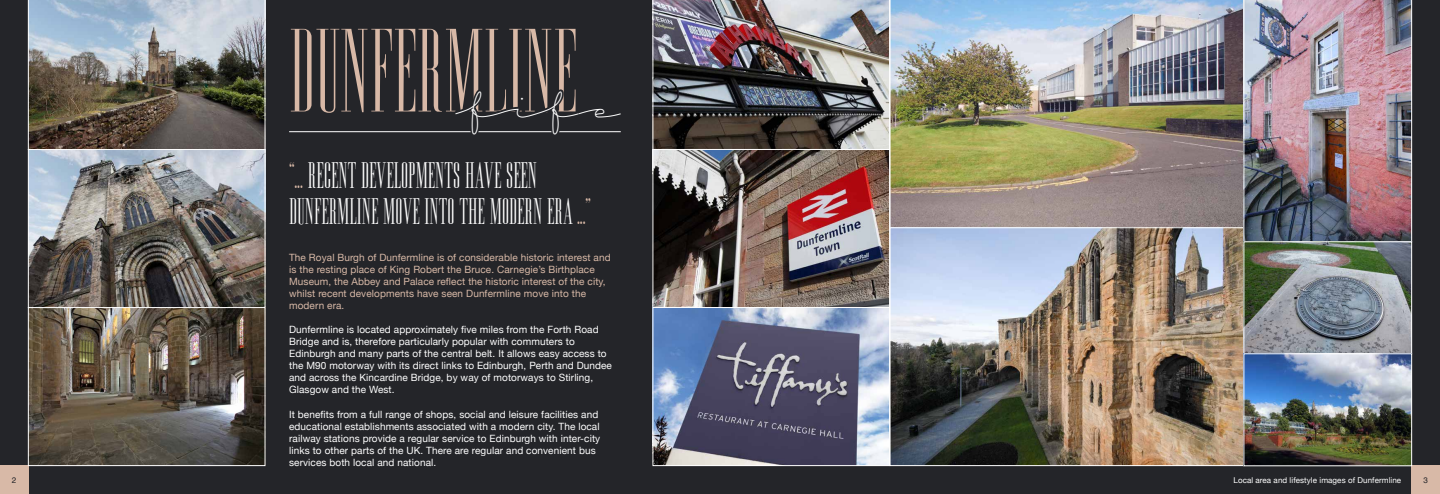
<style>
.page{position:relative;width:1440px;height:494px;background:#fff}
.page>*{position:absolute;margin:0;border:0;box-sizing:border-box;transform-origin:0 0}
.t1{font:106.3px "Edition";color:#d8b9a7}
.t2{font:33px/36px "Edition";color:#fff}
.t3{font:21.8px "Bacana";color:#fff}
.t4{font:10px/12px "Helvetica Neue";letter-spacing:.01em;color:#fff}
.t5{font:10px/12px "Helvetica Neue";letter-spacing:.01em;color:#d8b9a7}
.t6{font:8px "Helvetica Neue";letter-spacing:.01em;color:#fff}
.t7{font:8px "Helvetica";color:#242529}
.s1{color:#d8b9a7}
</style>
<div class="page">
<div style="left:0;top:0;width:1440px;height:493px;background:#242529"></div>
<div style="left:0;top:465px;width:28px;height:28px;background:#d8b9a7"></div>
<div style="left:1412px;top:465px;width:28px;height:28px;background:#d8b9a7"></div>
<hr style="left:289px;top:131px;width:332px;height:1px;background:#fff">
<svg style="left:452px;top:131px;width:169px;height:2px"></svg>
<img style="left:30px;top:151px;width:234px;height:312px">
<img style="left:28px;top:0;width:238px;height:149px">
<div style="left:28px;top:149px;width:238px;height:159px;border:1px solid #fff"></div>
<div style="left:28px;top:307px;width:238px;height:158px;border:1px solid #fff"></div>
<img style="left:654px;top:151px;width:756px;height:313px">
<img style="left:652px;top:0;width:238px;height:149px">
<div style="left:652px;top:149px;width:238px;height:159px;border:1px solid #fff"></div>
<div style="left:652px;top:307px;width:238px;height:158px;border:1px solid #fff"></div>
<img style="left:890px;top:0;width:353px;height:227px">
<div style="left:890px;top:227px;width:354px;height:238px;border:1px solid #fff"></div>
<img style="left:1243px;top:0;width:169px;height:241px">
<div style="left:1243px;top:241px;width:169px;height:113px;border:1px solid #fff"></div>
<div style="left:1243px;top:353px;width:169px;height:113px;border:1px solid #fff"></div>
<h1 class="t1" style="left:289px;top:12px;width:289px">DUNFERMLINE</h1>
<h3 class="t3" style="left:456px;top:96px;width:167px">FIFE</h3>
<h2 class="t2" style="left:289px;top:158px;width:303px"><span class="s1">“...</span> RECENT DEVELOPMENTS HAVE SEEN<br>DUNFERMLINE MOVE INTO THE MODERN ERA <span class="s1">...”</span></h2>
<p class="t5" style="left:289px;top:252px;width:323px">The Royal Burgh of Dunfermline is of considerable historic interest and is the resting place of King Robert the Bruce. Carnegie’s Birthplace Museum, the Abbey and Palace reflect the historic interest of the city, whilst recent developments have seen Dunfermline move into the modern era.</p>
<p class="t4" style="left:289px;top:324px;width:324px">Dunfermline is located approximately five miles from the Forth Road Bridge and is, therefore particularly popular with commuters to Edinburgh and many parts of the central belt. It allows easy access to the M90 motorway with its direct links to Edinburgh, Perth and Dundee and across the Kincardine Bridge, by way of motorways to Stirling, Glasgow and the West.</p>
<p class="t4" style="left:289px;top:408px;width:313px">It benefits from a full range of shops, social and leisure facilities and educational establishments associated with a modern city. The local railway stations provide a regular service to Edinburgh with inter-city links to other parts of the UK. There are regular and convenient bus services both local and national.</p>
<p class="t6" style="left:1233px;top:474px;width:169px">Local area and lifestyle images of Dunfermline</p>
<p class="t7" style="left:12px;top:473px;width:6px">2</p>
<p class="t7" style="left:1424px;top:473px;width:6px">3</p>
</div>
